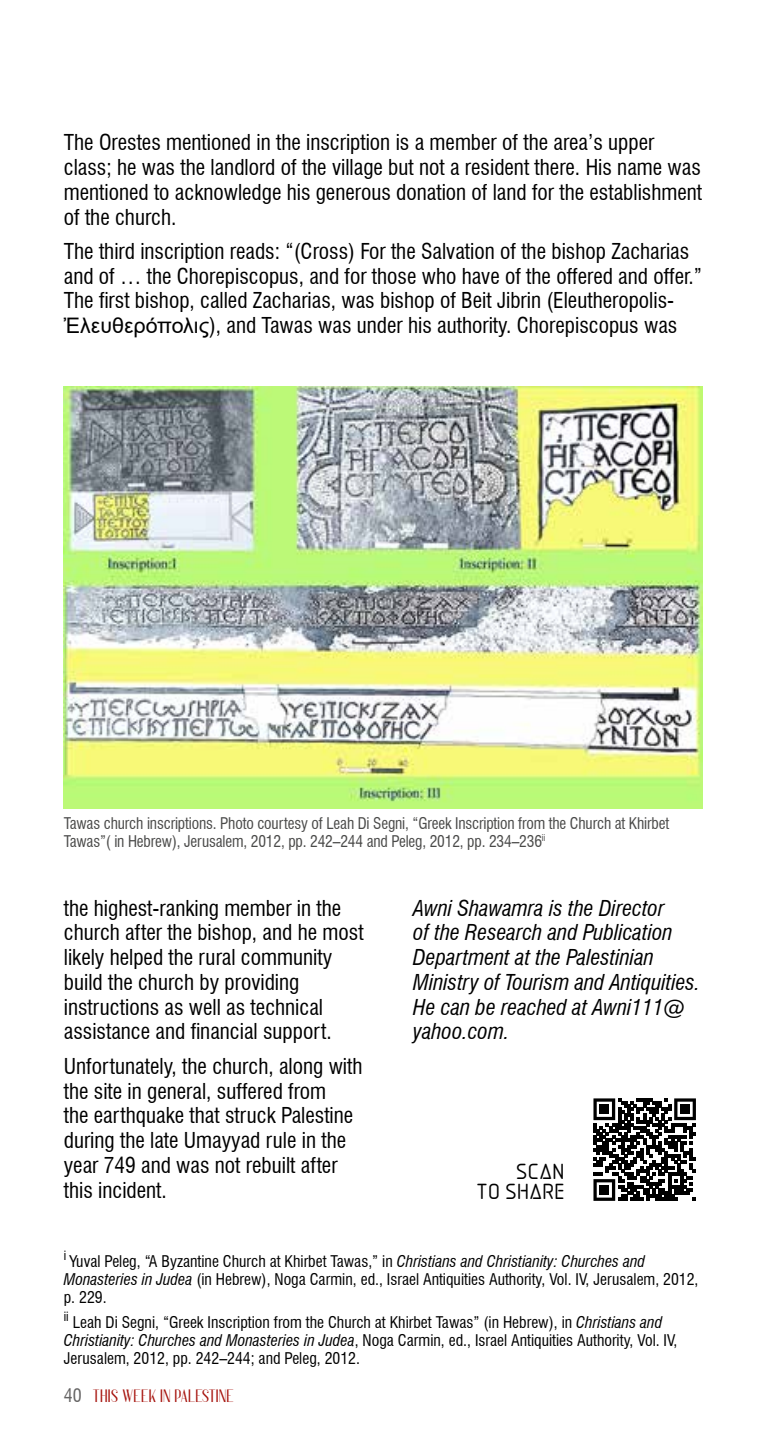
<style>
.page{position:relative;width:766px;height:1436px;background:#fff}
.page>*{position:absolute;margin:0;border:0;box-sizing:border-box;transform-origin:0 0}
.t1{font:condensed 21.38px/24.8px "Swiss 721 BT";color:#000}
.t2{font:italic condensed 21.38px/24.8px "Swiss 721 BT";color:#000}
.t3{font:20.25px/20.7px "Aadhunik";letter-spacing:-.01em;color:#000;text-align:right}
.t4{font:700 18px "Anteric";color:#a6120c}
.t5{font:condensed 15.75px/18px "Swiss 721 BT";color:#000}
.t6{font:condensed 15.75px/18px "Swiss 721 BT";letter-spacing:-.01em;color:#4a4a49}
.t7{font:condensed 12.38px "Swiss 721 BT";color:#000}
.s1{font-family:"Arial";font-stretch:normal}
.s2{font-style:italic}
.s3{font-family:"Swiss 721 BT";font-weight:400;font-stretch:condensed;color:#646363}
</style>
<div class="page">
<img style="left:64px;top:386px;width:638px;height:422px">
<svg style="left:593px;top:1098px;width:102px;height:102px"></svg>
<div style="left:599px;top:1104px;width:9px;height:9px;background:#000"></div>
<div style="left:680px;top:1104px;width:9px;height:9px;background:#000"></div>
<div style="left:599px;top:1185px;width:9px;height:9px;background:#000"></div>
<p class="t1" style="left:64px;top:130px;width:639px">The Orestes mentioned in the inscription is a member of the area’s upper class; he was the landlord of the village but not a resident there. His name was mentioned to acknowledge his generous donation of land for the establishment of the church.</p>
<p class="t1" style="left:64px;top:239px;width:639px">The third inscription reads: “)Cross) For the Salvation of the bishop Zacharias and of … the Chorepiscopus, and for those who have of the offered and offer.” The first bishop, called Zacharias, was bishop of Beit Jibrin (Eleutheropolis-<span class="s1">Ἐλευθερόπολις</span>), and Tawas was under his authority. Chorepiscopus was</p>
<p class="t6" style="left:64px;top:813px;width:606px">Tawas church inscriptions. Photo courtesy of Leah Di Segni, “Greek Inscription from the Church at Khirbet<br>Tawas”( in Hebrew), Jerusalem, 2012, pp. 242–244 and Peleg, 2012, pp. 234–236<sup>ii</sup></p>
<p class="t1" style="left:64px;top:895px;width:301px">the highest-ranking member in the church after the bishop, and he most likely helped the rural community build the church by providing instructions as well as technical assistance and financial support.</p>
<p class="t1" style="left:64px;top:1053px;width:300px">Unfortunately, the church, along with the site in general, suffered from<br>the earthquake that struck Palestine during the late Umayyad rule in the year 749 and was not rebuilt after this incident.</p>
<p class="t2" style="left:413px;top:895px;width:288px">Awni Shawamra is the Director<br>of the Research and Publication<br>Department at the Palestinian<br>Ministry of Tourism and Antiquities.<br>He can be reached at Awni111@ yahoo.com.</p>
<p class="t3" style="left:477px;top:1157px;width:90px">SCAN<br>TO SHARE</p>
<p class="t7" style="left:64px;top:1248px;width:4px">i</p>
<p class="t5" style="left:64px;top:1252px;width:636px;text-indent:6px">Yuval Peleg, “A Byzantine Church at Khirbet Tawas,” in <span class="s2">Christians and Christianity: Churches and<br>Monasteries in Judea</span> (in Hebrew), Noga Carmin, ed., Israel Antiquities Authority, Vol. IV, Jerusalem, 2012, p. 229.</p>
<p class="t7" style="left:64px;top:1308px;width:6px">ii</p>
<p class="t5" style="left:64px;top:1313px;width:615px;text-indent:9px">Leah Di Segni, “Greek Inscription from the Church at Khirbet Tawas” (in Hebrew), in <span class="s2">Christians and<br>Christianity: Churches and Monasteries in Judea</span>, Noga Carmin, ed., Israel Antiquities Authority, Vol. IV,<br>Jerusalem, 2012, pp. 242–244; and Peleg, 2012.</p>
<p class="t4" style="left:64px;top:1386px;width:172px"><span class="s3">40</span> THIS WEEK IN PALESTINE</p>
</div>
